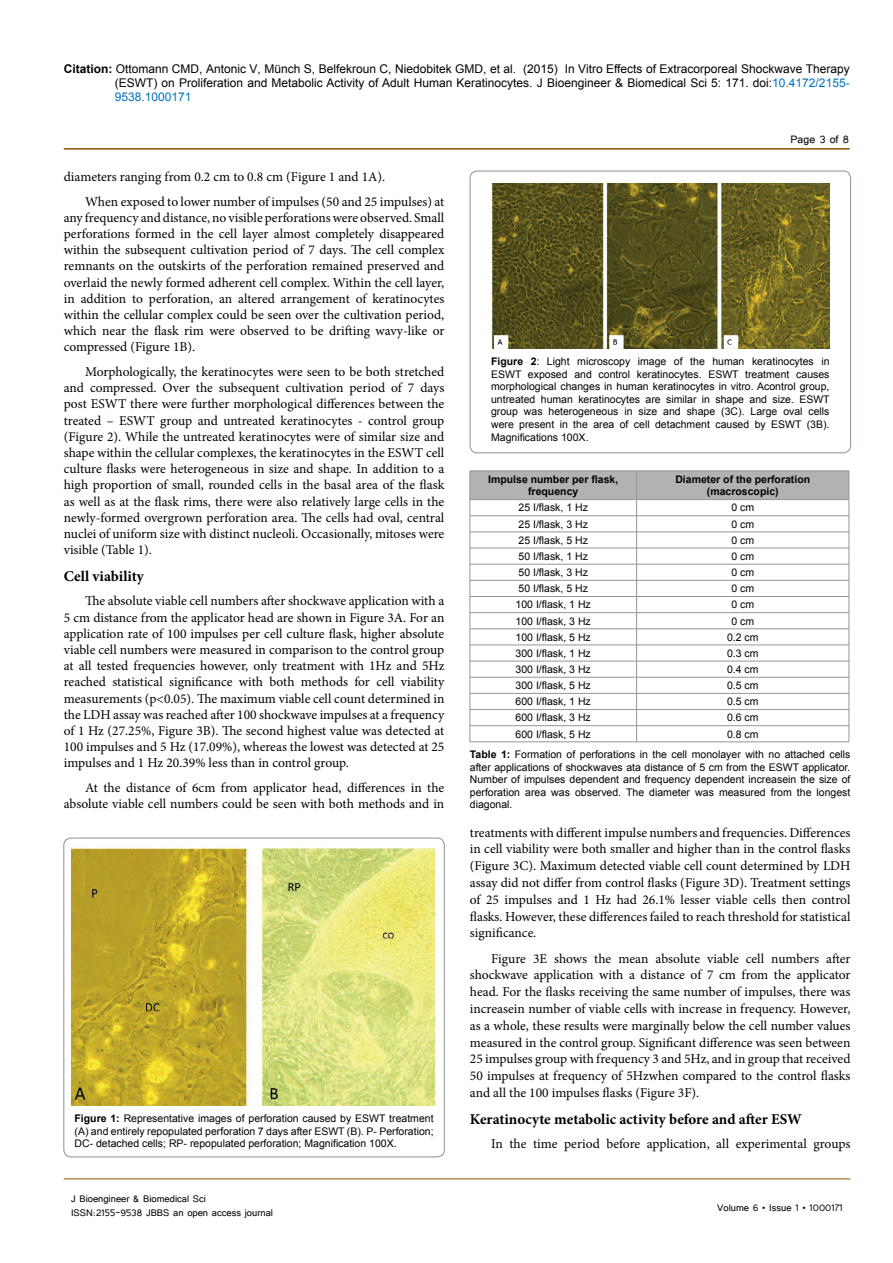
<style>
.page{position:relative;width:893px;height:1263px;background:#fff}
.page>*{position:absolute;margin:0;border:0;box-sizing:border-box;transform-origin:0 0}
.t1{font:700 15px "Minion Pro";color:#000}
.t2{font:13.5px/16.2px "Minion Pro";color:#000;text-align:justify}
.t3{font:13.5px "Tunga";color:#000}
.t4{font:12px/14.4px "Arial";color:#000;text-align:justify}
.t5{font:12px/14.4px "Tunga";color:#000}
.t6{font:10.5px/12.6px "Arial";color:#000;text-align:justify}
.t7{font:700 10.5px/12.6px "Arial";color:#000;text-align:center}
.s1{font-weight:700}
.s2{color:#0072bc}
</style>
<div class="page">
<hr style="left:64px;top:148px;width:786px;height:2px;background:#905501">
<hr style="left:64px;top:1179px;width:786px;height:1px;background:#905501">
<img style="left:71px;top:848px;width:365px;height:258px">
<div style="left:64px;top:838px;width:380px;height:319px;border:1px solid #8b9395;border-radius:7px"></div>
<svg style="left:470px;top:471px;width:380px;height:271px"></svg>
<hr style="left:470px;top:741px;width:167px;height:1px;background:#939598">
<hr style="left:637px;top:741px;width:212px;height:1px;background:#939598">
<img style="left:491px;top:183px;width:338px;height:166px">
<div style="left:470px;top:171px;width:381px;height:282px;border:1px solid #8b9395;border-radius:7px"></div>
<p class="t4" style="left:115px;top:61px;width:736px;text-indent:-51px"><span class="s1">Citation:</span> Ottomann CMD, Antonic V, Münch S, Belfekroun C, Niedobitek GMD, et al. (2015) In Vitro Effects of Extracorporeal Shockwave Therapy (ESWT) on Proliferation and Metabolic Activity of Adult Human Keratinocytes. J Bioengineer &amp; Biomedical Sci 5: 171. doi:<span class="s2">10.4172/2155- 9538.1000171</span></p>
<p class="t3" style="left:791px;top:131px;width:60px">Page 3 of 8</p>
<p class="t2" style="left:85px;top:164px;width:361px;line-height:24.8px;text-indent:-21px">diameters ranging from 0.2 cm to 0.8 cm (Figure 1 and 1A).<br>When exposed to lower number of impulses (50 and 25 impulses) at</p>
<p class="t2" style="left:64px;top:209px;width:382px">any frequency and distance, no visible perforations were observed. Small perforations formed in the cell layer almost completely disappeared within the subsequent cultivation period of 7 days. The cell complex remnants on the outskirts of the perforation remained preserved and overlaid the newly formed adherent cell complex. Within the cell layer, in addition to perforation, an altered arrangement of keratinocytes within the cellular complex could be seen over the cultivation period, which near the flask rim were observed to be drifting wavy-like or compressed (Figure 1B).</p>
<p class="t2" style="left:64px;top:364px;width:382px;text-indent:21px">Morphologically, the keratinocytes were seen to be both stretched and compressed. Over the subsequent cultivation period of 7 days post ESWT there were further morphological differences between the treated – ESWT group and untreated keratinocytes - control group (Figure 2). While the untreated keratinocytes were of similar size and shape within the cellular complexes, the keratinocytes in the ESWT cell culture flasks were heterogeneous in size and shape. In addition to a high proportion of small, rounded cells in the basal area of the flask as well as at the flask rims, there were also relatively large cells in the newly-formed overgrown perforation area. The cells had oval, central nuclei of uniform size with distinct nucleoli. Occasionally, mitoses were visible (Table 1).</p>
<p class="t1" style="left:64px;top:565px;width:82px">Cell viability</p>
<p class="t2" style="left:64px;top:593px;width:382px;text-indent:21px">The absolute viable cell numbers after shockwave application with a 5 cm distance from the applicator head are shown in Figure 3A. For an application rate of 100 impulses per cell culture flask, higher absolute viable cell numbers were measured in comparison to the control group at all tested frequencies however, only treatment with 1Hz and 5Hz reached statistical significance with both methods for cell viability measurements (p&lt;0.05). The maximum viable cell count determined in the LDH assay was reached after 100 shockwave impulses at a frequency of 1 Hz (27.25%, Figure 3B). The second highest value was detected at 100 impulses and 5 Hz (17.09%), whereas the lowest was detected at 25 impulses and 1 Hz 20.39% less than in control group.</p>
<p class="t2" style="left:64px;top:780px;width:382px;text-align:right">At the distance of 6cm from applicator head, differences in the absolute viable cell numbers could be seen with both methods and in</p>
<p class="t6" style="left:75px;top:1112px;width:361px"><span class="s1">Figure 1:</span> Representative images of perforation caused by ESWT treatment (A) and entirely repopulated perforation 7 days after ESWT (B). P- Perforation; DC- detached cells; RP- repopulated perforation; Magnification 100X.</p>
<p class="t5" style="left:71px;top:1190px;width:204px">J Bioengineer &amp; Biomedical Sci<br>ISSN:2155-9538 JBBS an open access journal</p>
<p class="t6" style="left:491px;top:355px;width:340px"><span class="s1">Figure 2</span>: Light microscopy image of the human keratinocytes in ESWT exposed and control keratinocytes. ESWT treatment causes morphological changes in human keratinocytes in vitro. Acontrol group, untreated human keratinocytes are similar in shape and size. ESWT group was heterogeneous in size and shape (3C). Large oval cells were present in the area of cell detachment caused by ESWT (3B).<br>Magnifications 100X.</p>
<p class="t7" style="left:488px;top:473px;width:132px">Impulse number per flask, frequency</p>
<p class="t7" style="left:675px;top:473px;width:136px">Diameter of the perforation (macroscopic)</p>
<p class="t6" style="left:518px;top:502px;width:71px">25 I/flask, 1 Hz</p>
<p class="t6" style="left:731px;top:502px;width:24px">0 cm</p>
<p class="t6" style="left:518px;top:518px;width:71px">25 I/flask, 3 Hz</p>
<p class="t6" style="left:731px;top:518px;width:24px">0 cm</p>
<p class="t6" style="left:518px;top:534px;width:71px">25 I/flask, 5 Hz</p>
<p class="t6" style="left:731px;top:534px;width:24px">0 cm</p>
<p class="t6" style="left:518px;top:550px;width:71px">50 I/flask, 1 Hz</p>
<p class="t6" style="left:731px;top:550px;width:24px">0 cm</p>
<p class="t6" style="left:518px;top:566px;width:71px">50 I/flask, 3 Hz</p>
<p class="t6" style="left:731px;top:566px;width:24px">0 cm</p>
<p class="t6" style="left:518px;top:582px;width:71px">50 I/flask, 5 Hz</p>
<p class="t6" style="left:731px;top:582px;width:24px">0 cm</p>
<p class="t6" style="left:516px;top:598px;width:77px">100 I/flask, 1 Hz</p>
<p class="t6" style="left:731px;top:598px;width:24px">0 cm</p>
<p class="t6" style="left:516px;top:615px;width:77px">100 I/flask, 3 Hz</p>
<p class="t6" style="left:731px;top:615px;width:24px">0 cm</p>
<p class="t6" style="left:516px;top:631px;width:77px">100 I/flask, 5 Hz</p>
<p class="t6" style="left:727px;top:631px;width:33px">0.2 cm</p>
<p class="t6" style="left:516px;top:647px;width:77px">300 I/flask, 1 Hz</p>
<p class="t6" style="left:727px;top:647px;width:33px">0.3 cm</p>
<p class="t6" style="left:516px;top:663px;width:77px">300 I/flask, 3 Hz</p>
<p class="t6" style="left:727px;top:663px;width:33px">0.4 cm</p>
<p class="t6" style="left:516px;top:679px;width:77px">300 I/flask, 5 Hz</p>
<p class="t6" style="left:727px;top:679px;width:33px">0.5 cm</p>
<p class="t6" style="left:516px;top:695px;width:77px">600 I/flask, 1 Hz</p>
<p class="t6" style="left:727px;top:695px;width:33px">0.5 cm</p>
<p class="t6" style="left:516px;top:711px;width:77px">600 I/flask, 3 Hz</p>
<p class="t6" style="left:727px;top:711px;width:33px">0.6 cm</p>
<p class="t6" style="left:516px;top:728px;width:77px">600 I/flask, 5 Hz</p>
<p class="t6" style="left:470px;top:724px;width:382px;line-height:20.4px;text-indent:257px">0.8 cm<br><span class="s1">Table 1:</span> Formation of perforations in the cell monolayer with no attached cells</p>
<p class="t6" style="left:470px;top:761px;width:382px">after applications of shockwaves ata distance of 5 cm from the ESWT applicator.<br>Number of impulses dependent and frequency dependent increasein the size of perforation area was observed. The diameter was measured from the longest diagonal.</p>
<p class="t2" style="left:470px;top:824px;width:382px;line-height:16.8px">treatments with different impulse numbers and frequencies. Differences in cell viability were both smaller and higher than in the control flasks (Figure 3C). Maximum detected viable cell count determined by LDH assay did not differ from control flasks (Figure 3D). Treatment settings of 25 impulses and 1 Hz had 26.1% lesser viable cells then control flasks. However, these differences failed to reach threshold for statistical significance.</p>
<p class="t2" style="left:470px;top:950px;width:382px;line-height:16.8px;text-indent:21px">Figure 3E shows the mean absolute viable cell numbers after shockwave application with a distance of 7 cm from the applicator head. For the flasks receiving the same number of impulses, there was increasein number of viable cells with increase in frequency. However, as a whole, these results were marginally below the cell number values measured in the control group. Significant difference was seen between 25 impulses group with frequency 3 and 5Hz, and in group that received 50 impulses at frequency of 5Hzwhen compared to the control flasks and all the 100 impulses flasks (Figure 3F).</p>
<p class="t1" style="left:470px;top:1108px;width:334px">Keratinocyte metabolic activity before and after ESW</p>
<p class="t2" style="left:491px;top:1136px;width:361px">In the time period before application, all experimental groups</p>
<p class="t5" style="left:717px;top:1199px;width:127px">Volume 6 • Issue 1 • 1000171</p>
</div>
